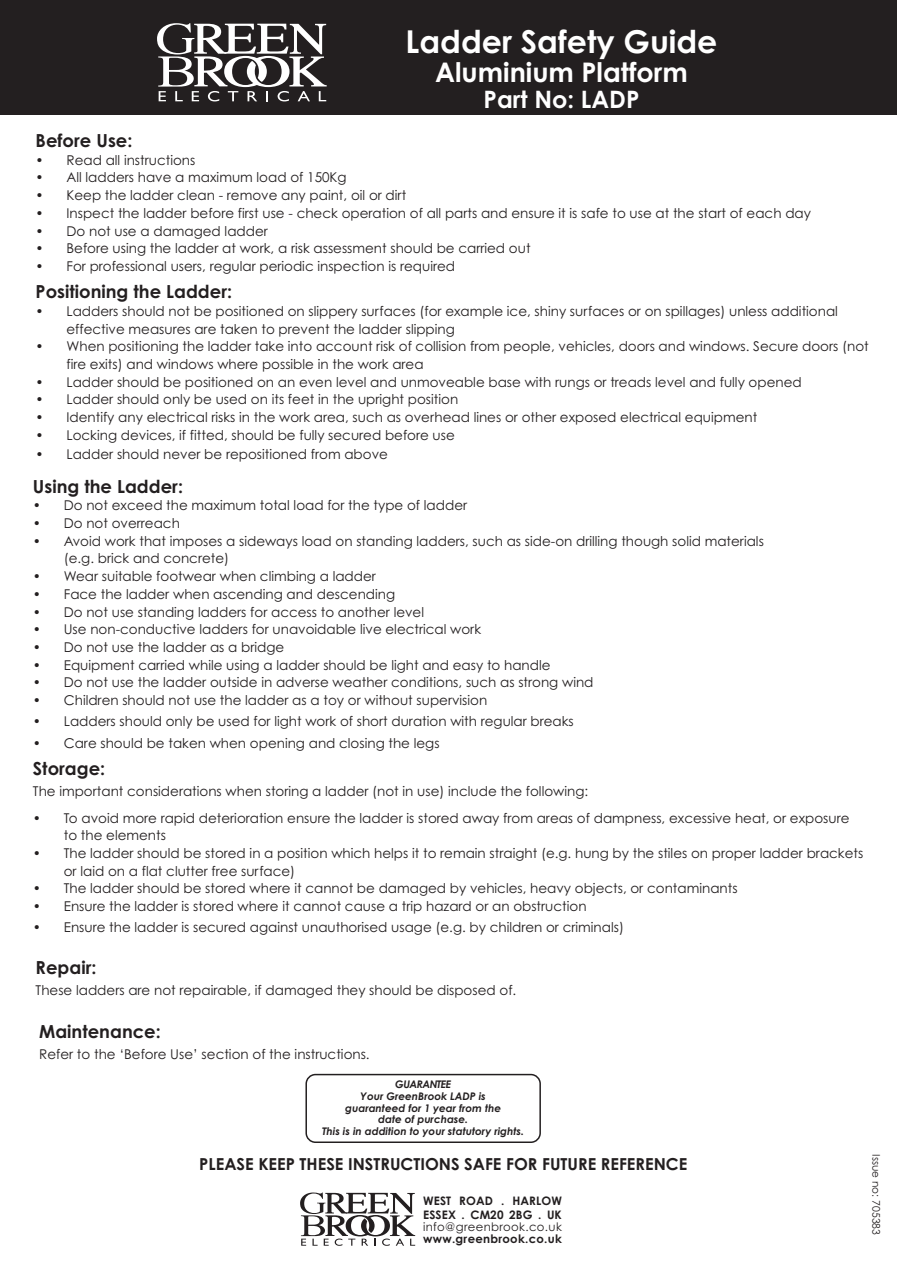
<style>
.page{position:relative;width:897px;height:1267px;background:#fff}
.page>*{position:absolute;margin:0;border:0;box-sizing:border-box;transform-origin:0 0}
.t1{font:700 31.5px "Century Gothic";color:#fff}
.t2{font:700 27px "Century Gothic";color:#fff}
.t3{font:700 24px "Century Gothic";color:#fff}
.t4{font:700 18px "Century Gothic";color:#231f20}
.t5{font:700 16.5px "Century Gothic";color:#231f20}
.t6{font:13.5px/17.7px "Century Gothic";color:#231f20}
.t7{font:700 11.7px/14.4px "Century Gothic";letter-spacing:.01em;color:#231f20}
.t8{font:11.7px "Century Gothic";letter-spacing:.03em;color:#231f20}
.t9{font:italic 700 10.5px/11.9px "Century Gothic";color:#231f20;text-align:center}
.t10{font:10.5px "Century Gothic";color:#231f20}
</style>
<div class="page">
<div style="left:0;top:0;width:897px;height:115px;background:#231f20"></div>
<svg style="left:157px;top:23px;width:170px;height:78px"></svg>
<svg style="left:300px;top:1192px;width:115px;height:54px"></svg>
<svg style="left:305px;top:1074px;width:236px;height:69px"></svg>
<h1 class="t1" style="left:406px;top:24px;width:313px">Ladder Safety Guide</h1>
<h2 class="t2" style="left:435px;top:57px;width:254px">Aluminium Platform</h2>
<h3 class="t3" style="left:484px;top:85px;width:157px">Part No: LADP</h3>
<h3 class="t4" style="left:36px;top:130px;width:98px">Before Use:</h3>
<p class="t6" style="left:36px;top:151px;width:161px">• Read all instructions</p>
<p class="t6" style="left:36px;top:169px;width:313px">• All ladders have a maximum load of 150Kg</p>
<p class="t6" style="left:36px;top:187px;width:372px">• Keep the ladder clean - remove any paint, oil or dirt</p>
<p class="t6" style="left:36px;top:204px;width:777px">• Inspect the ladder before first use - check operation of all parts and ensure it is safe to use at the start of each day</p>
<p class="t6" style="left:36px;top:222px;width:234px">• Do not use a damaged ladder</p>
<p class="t6" style="left:36px;top:240px;width:496px">• Before using the ladder at work, a risk assessment should be carried out</p>
<p class="t6" style="left:36px;top:257px;width:421px">• For professional users, regular periodic inspection is required</p>
<h3 class="t4" style="left:36px;top:281px;width:198px">Positioning the Ladder:</h3>
<p class="t6" style="left:66px;top:302px;width:773px;text-indent:-31px">• Ladders should not be positioned on slippery surfaces (for example ice, shiny surfaces or on spillages) unless additional effective measures are taken to prevent the ladder slipping</p>
<p class="t6" style="left:66px;top:338px;width:804px;text-indent:-31px">• When positioning the ladder take into account risk of collision from people, vehicles, doors and windows. Secure doors (not fire exits) and windows where possible in the work area</p>
<p class="t6" style="left:36px;top:373px;width:768px">• Ladder should be positioned on an even level and unmoveable base with rungs or treads level and fully opened</p>
<p class="t6" style="left:36px;top:391px;width:424px">• Ladder should only be used on its feet in the upright position</p>
<p class="t6" style="left:36px;top:408px;width:723px">• Identify any electrical risks in the work area, such as overhead lines or other exposed electrical equipment</p>
<p class="t6" style="left:36px;top:426px;width:421px">• Locking devices, if fitted, should be fully secured before use</p>
<p class="t6" style="left:36px;top:446px;width:354px">• Ladder should never be repositioned from above</p>
<h3 class="t4" style="left:33px;top:476px;width:152px">Using the Ladder:</h3>
<p class="t6" style="left:33px;top:497px;width:436px">• Do not exceed the maximum total load for the type of ladder</p>
<p class="t6" style="left:33px;top:515px;width:148px">• Do not overreach</p>
<p class="t6" style="left:64px;top:532px;width:702px;text-indent:-31px">• Avoid work that imposes a sideways load on standing ladders, such as side-on drilling though solid materials (e.g. brick and concrete)</p>
<p class="t6" style="left:33px;top:568px;width:345px">• Wear suitable footwear when climbing a ladder</p>
<p class="t6" style="left:33px;top:585px;width:364px">• Face the ladder when ascending and descending</p>
<p class="t6" style="left:33px;top:603px;width:393px">• Do not use standing ladders for access to another level</p>
<p class="t6" style="left:33px;top:621px;width:450px">• Use non-conductive ladders for unavoidable live electrical work</p>
<p class="t6" style="left:33px;top:638px;width:253px">• Do not use the ladder as a bridge</p>
<p class="t6" style="left:33px;top:656px;width:519px">• Equipment carried while using a ladder should be light and easy to handle</p>
<p class="t6" style="left:33px;top:674px;width:562px">• Do not use the ladder outside in adverse weather conditions, such as strong wind</p>
<p class="t6" style="left:33px;top:692px;width:456px">• Children should not use the ladder as a toy or without supervision</p>
<p class="t6" style="left:33px;top:713px;width:542px">• Ladders should only be used for light work of short duration with regular breaks</p>
<p class="t6" style="left:33px;top:734px;width:408px">• Care should be taken when opening and closing the legs</p>
<h3 class="t4" style="left:33px;top:758px;width:74px">Storage:</h3>
<p class="t6" style="left:33px;top:782px;width:557px">The important considerations when storing a ladder (not in use) include the following:</p>
<p class="t6" style="left:64px;top:809px;width:787px;text-indent:-31px">• To avoid more rapid deterioration ensure the ladder is stored away from areas of dampness, excessive heat, or exposure to the elements</p>
<p class="t6" style="left:64px;top:844px;width:801px;text-indent:-31px">• The ladder should be stored in a position which helps it to remain straight (e.g. hung by the stiles on proper ladder brackets or laid on a flat clutter free surface)</p>
<p class="t6" style="left:33px;top:880px;width:706px">• The ladder should be stored where it cannot be damaged by vehicles, heavy objects, or contaminants</p>
<p class="t6" style="left:33px;top:898px;width:555px">• Ensure the ladder is stored where it cannot cause a trip hazard or an obstruction</p>
<p class="t6" style="left:33px;top:919px;width:593px">• Ensure the ladder is secured against unauthorised usage (e.g. by children or criminals)</p>
<h3 class="t4" style="left:36px;top:957px;width:62px">Repair:</h3>
<p class="t6" style="left:36px;top:982px;width:482px">These ladders are not repairable, if damaged they should be disposed of.</p>
<h3 class="t4" style="left:39px;top:1021px;width:123px">Maintenance:</h3>
<p class="t6" style="left:39px;top:1046px;width:332px">Refer to the ‘Before Use’ section of the instructions.</p>
<p class="t9" style="left:322px;top:1078px;width:203px">GUARANTEE<br>Your GreenBrook LADP is<br>guaranteed for 1 year from the<br>date of purchase.<br>This is in addition to your statutory rights.</p>
<p class="t5" style="left:199px;top:1154px;width:490px">PLEASE KEEP THESE INSTRUCTIONS SAFE FOR FUTURE REFERENCE</p>
<p class="t10" style="left:882px;top:1154px;width:82px;rotate:90deg">Issue no: 705383</p>
<p class="t7" style="left:423px;top:1193px;width:140px">WEST ROAD . HARLOW<br>ESSEX . CM20 2BG . UK</p>
<p class="t8" style="left:423px;top:1220px;width:140px">info@greenbrook.co.uk</p>
<p class="t7" style="left:423px;top:1231px;width:140px">www.greenbrook.co.uk</p>
</div>
